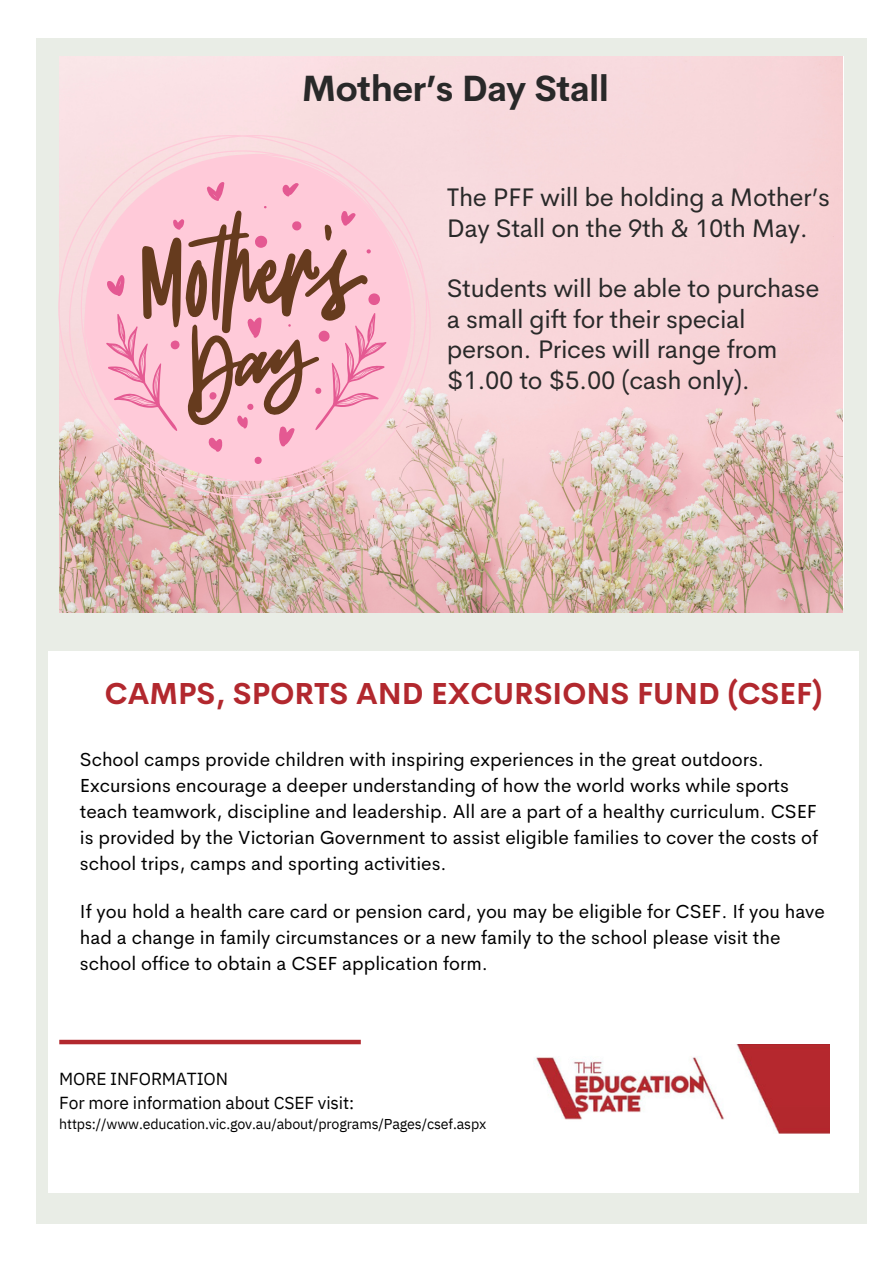
<style>
.page{position:relative;width:894px;height:1264px;background:#fff}
.page>*{position:absolute;margin:0;border:0;box-sizing:border-box;transform-origin:0 0}
.t1{font:700 35.7px "Cerebri Sans";letter-spacing:-.015em;color:#292929}
.t2{font:700 29.7px "Cerebri Sans";color:#b2282e}
.t3{font:25.5px/30.3px "Cerebri Sans";letter-spacing:-.015em;color:#292929}
.t4{font:19.05px/26.1px "Cerebri Sans";color:#000}
.t5{font:17.4px "IBM Plex Sans";letter-spacing:-.01em;color:#000}
.t6{font:14.25px "IBM Plex Sans";letter-spacing:-.01em;color:#000}
</style>
<div class="page">
<div style="left:36px;top:38px;width:830px;height:1185px;background:#e9ede6"></div>
<div style="left:48px;top:651px;width:810px;height:541px;background:#fff"></div>
<img style="left:534px;top:1044px;width:295px;height:89px">
<div style="left:59px;top:1039px;width:302px;height:5px;background:#b2282e"></div>
<img style="left:59px;top:56px;width:783px;height:556px">
<svg style="left:58px;top:135px;width:372px;height:368px;fill:#f8d6da"></svg>
<svg style="left:105px;top:181px;width:281px;height:283px;background:#e4adb6"></svg>
<p class="t1" style="left:302px;top:65px;width:309px">Mother’s Day Stall</p>
<h3 class="t3" style="left:446px;top:182px;width:384px">The PFF will be holding a Mother’s<br>Day Stall on the 9th &amp; 10th May.</h3>
<h3 class="t3" style="left:446px;top:273px;width:374px">Students will be able to purchase a small gift for their special person. Prices will range from $1.00 to $5.00 (cash only).</h3>
<h4 class="t2" style="left:105px;top:674px;width:718px">CAMPS, SPORTS AND EXCURSIONS FUND (CSEF)</h4>
<h2 class="t4" style="left:80px;top:746px;width:739px">School camps provide children with inspiring experiences in the great outdoors.<br>Excursions encourage a deeper understanding of how the world works while sports teach teamwork, discipline and leadership. All are a part of a healthy curriculum. CSEF is provided by the Victorian Government to assist eligible families to cover the costs of school trips, camps and sporting activities.</h2>
<h4 class="t4" style="left:80px;top:897px;width:746px">If you hold a health care card or pension card, you may be eligible for CSEF. If you have had a change in family circumstances or a new family to the school please visit the school office to obtain a CSEF application form.</h4>
<p class="t5" style="left:59px;top:1067px;width:170px">MORE INFORMATION</p>
<p class="t5" style="left:59px;top:1090px;width:296px">For more information about CSEF visit:</p>
<p class="t6" style="left:59px;top:1114px;width:428px">https://www.education.vic.gov.au/about/programs/Pages/csef.aspx</p>
</div>
